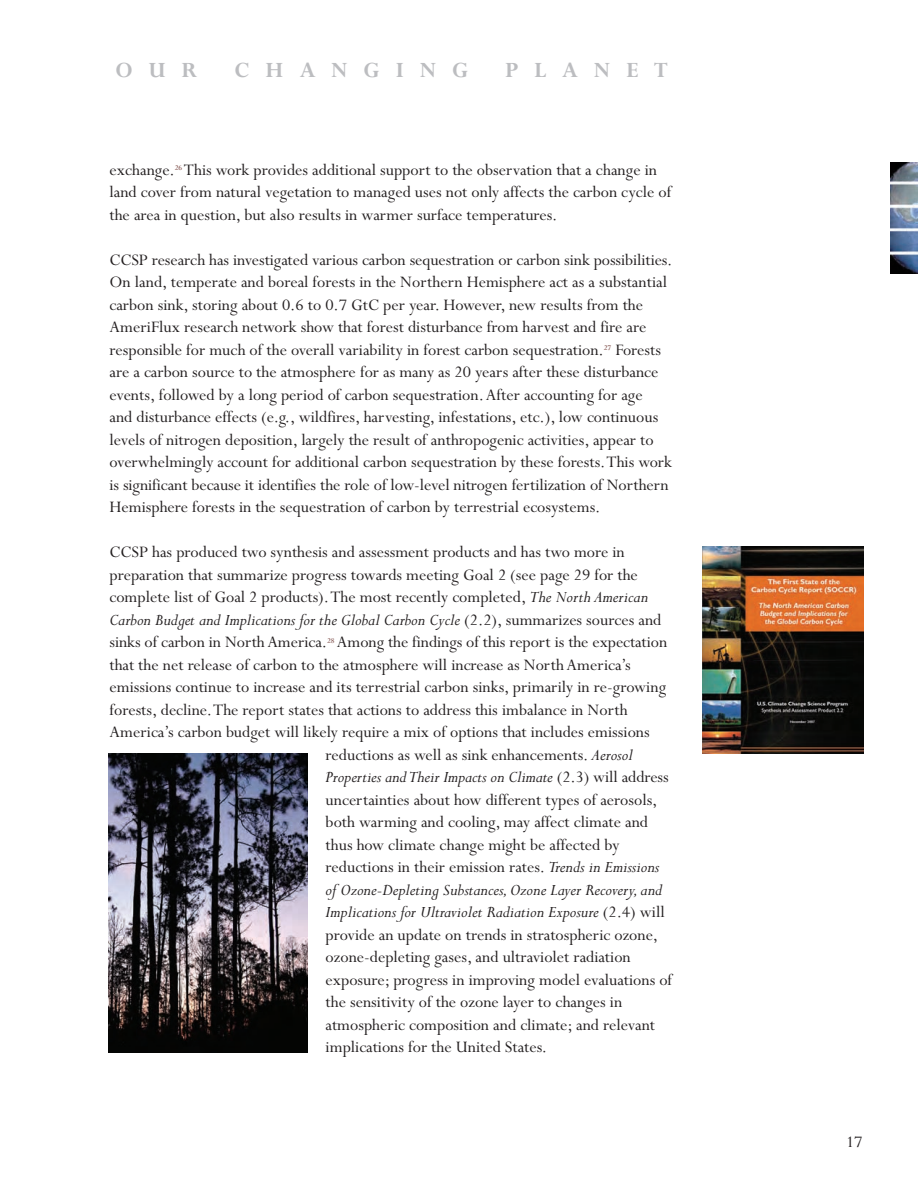
<style>
.page{position:relative;width:918px;height:1188px;background:#fff}
.page>*{position:absolute;margin:0;border:0;box-sizing:border-box;transform-origin:0 0}
.t1{font:24px "Perpetua Bold Os F";letter-spacing:.665em;color:#bcbdc0}
.t2{font:18px/22.5px "Perpetua";color:#231f20}
.t3{font:italic 18px "Perpetua";color:#231f20}
.s1{font-style:italic}
.s2{font-style:normal}
</style>
<div class="page">
<img style="left:891px;top:162px;width:27px;height:112px">
<img style="left:702px;top:546px;width:162px;height:208px">
<img style="left:108px;top:753px;width:200px;height:300px">
<h1 class="t1" style="left:115px;top:62px;width:84px">OUR</h1>
<h1 class="t1" style="left:235px;top:62px;width:235px">CHANGING</h1>
<h1 class="t1" style="left:505px;top:62px;width:164px">PLANET</h1>
<p class="t2" style="left:110px;top:160px;width:563px">exchange.<sup>26</sup> This work provides additional support to the observation that a change in land cover from natural vegetation to managed uses not only affects the carbon cycle of the area in question, but also results in warmer surface temperatures.</p>
<p class="t2" style="left:110px;top:250px;width:564px">CCSP research has investigated various carbon sequestration or carbon sink possibilities.<br>On land, temperate and boreal forests in the Northern Hemisphere act as a substantial carbon sink, storing about 0.6 to 0.7 GtC per year. However, new results from the AmeriFlux research network show that forest disturbance from harvest and fire are responsible for much of the overall variability in forest carbon sequestration.<sup>27</sup> Forests are a carbon source to the atmosphere for as many as 20 years after these disturbance events, followed by a long period of carbon sequestration. After accounting for age<br>and disturbance effects (e.g., wildfires, harvesting, infestations, etc.), low continuous levels of nitrogen deposition, largely the result of anthropogenic activities, appear to overwhelmingly account for additional carbon sequestration by these forests. This work is significant because it identifies the role of low-level nitrogen fertilization of Northern Hemisphere forests in the sequestration of carbon by terrestrial ecosystems.</p>
<p class="t2" style="left:110px;top:543px;width:517px">CCSP has produced two synthesis and assessment products and has two more in</p>
<p class="t2" style="left:110px;top:565px;width:530px">preparation that summarize progress towards meeting Goal 2 (see page 29 for the</p>
<p class="t2" style="left:110px;top:588px;width:540px">complete list of Goal 2 products). The most recently completed, <span class="s1">The North American</span></p>
<p class="t3" style="left:110px;top:614px;width:554px">Carbon Budget and Implications for the Global Carbon Cycle <span class="s2">(2.2), summarizes sources and</span></p>
<p class="t2" style="left:110px;top:633px;width:559px">sinks of carbon in North America.<sup>28</sup> Among the findings of this report is the expectation</p>
<p class="t2" style="left:109px;top:655px;width:523px">that the net release of carbon to the atmosphere will increase as North America’s</p>
<p class="t2" style="left:109px;top:678px;width:558px">emissions continue to increase and its terrestrial carbon sinks, primarily in re-growing</p>
<p class="t2" style="left:109px;top:700px;width:520px">forests, decline. The report states that actions to address this imbalance in North</p>
<p class="t2" style="left:109px;top:723px;width:542px">America’s carbon budget will likely require a mix of options that includes emissions</p>
<p class="t2" style="left:326px;top:745px;width:309px">reductions as well as sink enhancements. <span class="s1">Aerosol</span></p>
<p class="t3" style="left:326px;top:771px;width:345px">Properties and Their Impacts on Climate <span class="s2">(2.3) will address</span></p>
<p class="t2" style="left:326px;top:790px;width:333px">uncertainties about how different types of aerosols,</p>
<p class="t2" style="left:326px;top:813px;width:324px">both warming and cooling, may affect climate and</p>
<p class="t2" style="left:326px;top:835px;width:296px">thus how climate change might be affected by</p>
<p class="t2" style="left:326px;top:858px;width:335px">reductions in their emission rates. <span class="s1">Trends in Emissions</span></p>
<p class="t3" style="left:326px;top:884px;width:338px">of Ozone-Depleting Substances, Ozone Layer Recovery, and</p>
<p class="t3" style="left:326px;top:906px;width:341px">Implications for Ultraviolet Radiation Exposure <span class="s2">(2.4) will</span></p>
<p class="t2" style="left:326px;top:925px;width:334px">provide an update on trends in stratospheric ozone,</p>
<p class="t2" style="left:326px;top:948px;width:307px">ozone-depleting gases, and ultraviolet radiation</p>
<p class="t2" style="left:326px;top:970px;width:348px">exposure; progress in improving model evaluations of</p>
<p class="t2" style="left:326px;top:993px;width:298px">the sensitivity of the ozone layer to changes in</p>
<p class="t2" style="left:326px;top:1015px;width:331px">atmospheric composition and climate; and relevant</p>
<p class="t2" style="left:326px;top:1038px;width:223px">implications for the United States.</p>
<p class="t2" style="left:846px;top:1132px;width:18px">17</p>
</div>
